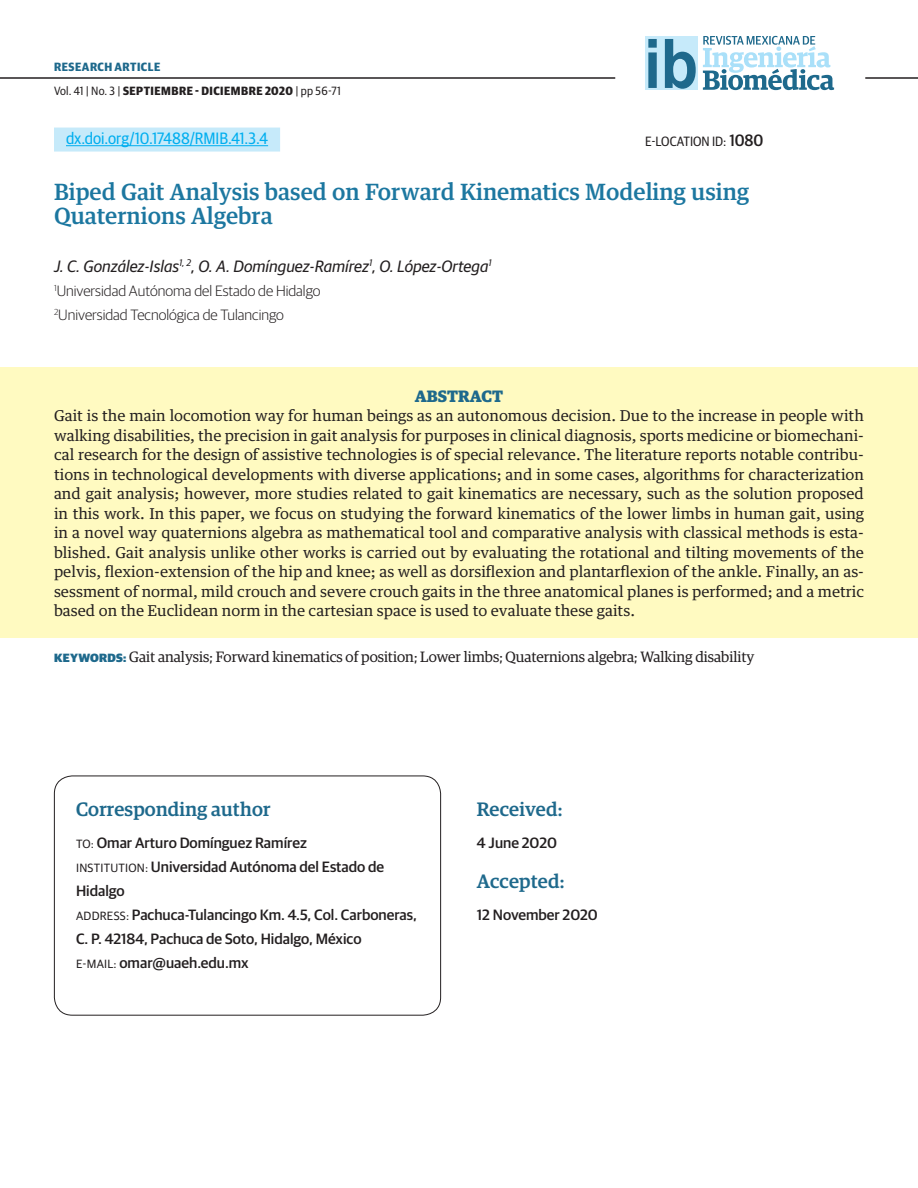
<style>
.page{position:relative;width:918px;height:1188px;background:#fff}
.page>*{position:absolute;margin:0;border:0;box-sizing:border-box;transform-origin:0 0}
.t1{font:700 68.4px "Arial Narrow";color:#1e698c;scale:1.08 1}
.Cabeza_Art_Inv_-EN{font:500 22.5px/24px "Guardian Egyptian Text";color:#1c77a0}
.Cabecilla_Correspond{font:500 19.5px "Guardian Egyp";letter-spacing:.01em;color:#1e698c}
.Art_Inv_Autor{font:italic 16.5px "Guardian Sans";color:#231f20}
.t2{font:16.5px "Guardian Sans Narrow";color:#00aeef}
.Art_Inv_Resumen_Cabe{font:700 16.5px "Guardian Egyp";color:#1e698c}
.Art_Inv_Resumen_-EN{font:15px/19.5px "Guardian Egyptian Text";color:#231f20;text-align:justify}
.Correspondencia{font:500 15px/24px "Guardian Sans";color:#231f20}
.Keywords{font:15px "Guardian Egyptian";color:#231f20}
.Art_Inv_Autor-2{font:300 15px "Guardian Sans";color:#231f20}
.t3{font:13.5px "Guardian Sans Narrow";color:#231f20}
.t4{font:700 12px "Guardian Sans Narrow";letter-spacing:.04em;color:#231f20}
.t5{font:700 12px "Guardian Sans Narrow";letter-spacing:.04em;color:#1e698c}
.s1{font-weight:400}
.s2{font-weight:500;font-size:16.5px}
.s3{font-family:"Guardian Sans";font-weight:900;font-size:12px;color:#1e698c}
.s4{font-weight:400;font-size:12px}
</style>
<div class="page">
<hr style="left:0;top:77px;width:615px;height:2px;background:#231f20">
<hr style="left:865px;top:77px;width:53px;height:2px;background:#231f20">
<div style="left:645px;top:36px;width:52px;height:54px;background:#c6eafa"></div>
<svg style="left:703px;top:36px;width:131px;height:54px"></svg>
<div style="left:54px;top:128px;width:226px;height:24px;background:#c6eafa"></div>
<hr style="left:66px;top:145px;width:202px;height:1px;background:#00aeef">
<div style="left:0;top:368px;width:918px;height:270px;background:#fffac1"></div>
<div style="left:54px;top:776px;width:387px;height:240px;border:1px solid #231f20;border-radius:18px"></div>
<p class="t5" style="left:54px;top:58px;width:108px">RESEARCH ARTICLE</p>
<p class="t4" style="left:54px;top:82px;width:288px"><span class="s1">Vol. 41 | No. 3 |</span> SEPTIEMBRE - DICIEMBRE 2020 <span class="s1">| pp 56-71</span></p>
<h1 class="t1" style="left:644px;top:12px;width:52px">ib</h1>
<p class="t2" style="left:66px;top:127px;width:204px">dx.doi.org/10.17488/RMIB.41.3.4</p>
<p class="t3" style="left:645px;top:132px;width:120px">E-LOCATION ID: <span class="s2">1080</span></p>
<p class="Cabeza_Art_Inv_-EN" style="left:54px;top:177px;width:697px">Biped Gait Analysis based on Forward Kinematics Modeling using<br>Quaternions Algebra</p>
<p class="Art_Inv_Autor" style="left:54px;top:254px;width:439px">J. C. González-Islas<sup>1,</sup> <sup>2</sup>, O. A. Domínguez-Ramírez<sup>1</sup>, O. López-Ortega<sup>1</sup></p>
<p class="Art_Inv_Autor-2" style="left:54px;top:280px;width:268px"><sup>1</sup>Universidad Autónoma del Estado de Hidalgo</p>
<p class="Art_Inv_Autor-2" style="left:54px;top:304px;width:231px"><sup>2</sup>Universidad Tecnológica de Tulancingo</p>
<p class="Art_Inv_Resumen_Cabe" style="left:415px;top:383px;width:90px">ABSTRACT</p>
<p class="Art_Inv_Resumen_-EN" style="left:54px;top:405px;width:812px">Gait is the main locomotion way for human beings as an autonomous decision. Due to the increase in people with walking disabilities, the precision in gait analysis for purposes in clinical diagnosis, sports medicine or biomechani&shy;cal research for the design of assistive technologies is of special relevance. The literature reports notable contribu&shy;tions in technological developments with diverse applications; and in some cases, algorithms for characterization and gait analysis; however, more studies related to gait kinematics are necessary, such as the solution proposed in this work. In this paper, we focus on studying the forward kinematics of the lower limbs in human gait, using in a novel way quaternions algebra as mathematical tool and comparative analysis with classical methods is esta&shy;blished. Gait analysis unlike other works is carried out by evaluating the rotational and tilting movements of the pelvis, flexion-extension of the hip and knee; as well as dorsiflexion and plantarflexion of the ankle. Finally, an as&shy;sessment of normal, mild crouch and severe crouch gaits in the three anatomical planes is performed; and a metric based on the Euclidean norm in the cartesian space is used to evaluate these gaits.</p>
<p class="Keywords" style="left:54px;top:647px;width:702px"><span class="s3">KEYWORDS:</span> Gait analysis; Forward kinematics of position; Lower limbs; Quaternions algebra; Walking disability</p>
<p class="Cabecilla_Correspond" style="left:76px;top:795px;width:196px">Corresponding author</p>
<p class="Correspondencia" style="left:76px;top:829px;width:232px"><span class="s4">TO:</span> Omar Arturo Domínguez Ramírez</p>
<p class="Correspondencia" style="left:76px;top:853px;width:310px"><span class="s4">INSTITUTION:</span> Universidad Autónoma del Estado de<br>Hidalgo</p>
<p class="Correspondencia" style="left:76px;top:901px;width:343px"><span class="s4">ADDRESS:</span> Pachuca-Tulancingo Km. 4.5, Col. Carboneras,<br>C. P. 42184, Pachuca de Soto, Hidalgo, México</p>
<p class="Correspondencia" style="left:76px;top:949px;width:174px"><span class="s4">E-MAIL:</span> omar@uaeh.edu.mx</p>
<p class="Cabecilla_Correspond" style="left:477px;top:795px;width:87px">Received:</p>
<p class="Correspondencia" style="left:477px;top:829px;width:82px">4 June 2020</p>
<p class="Cabecilla_Correspond" style="left:477px;top:867px;width:89px">Accepted:</p>
<p class="Correspondencia" style="left:477px;top:901px;width:122px">12 November 2020</p>
</div>
